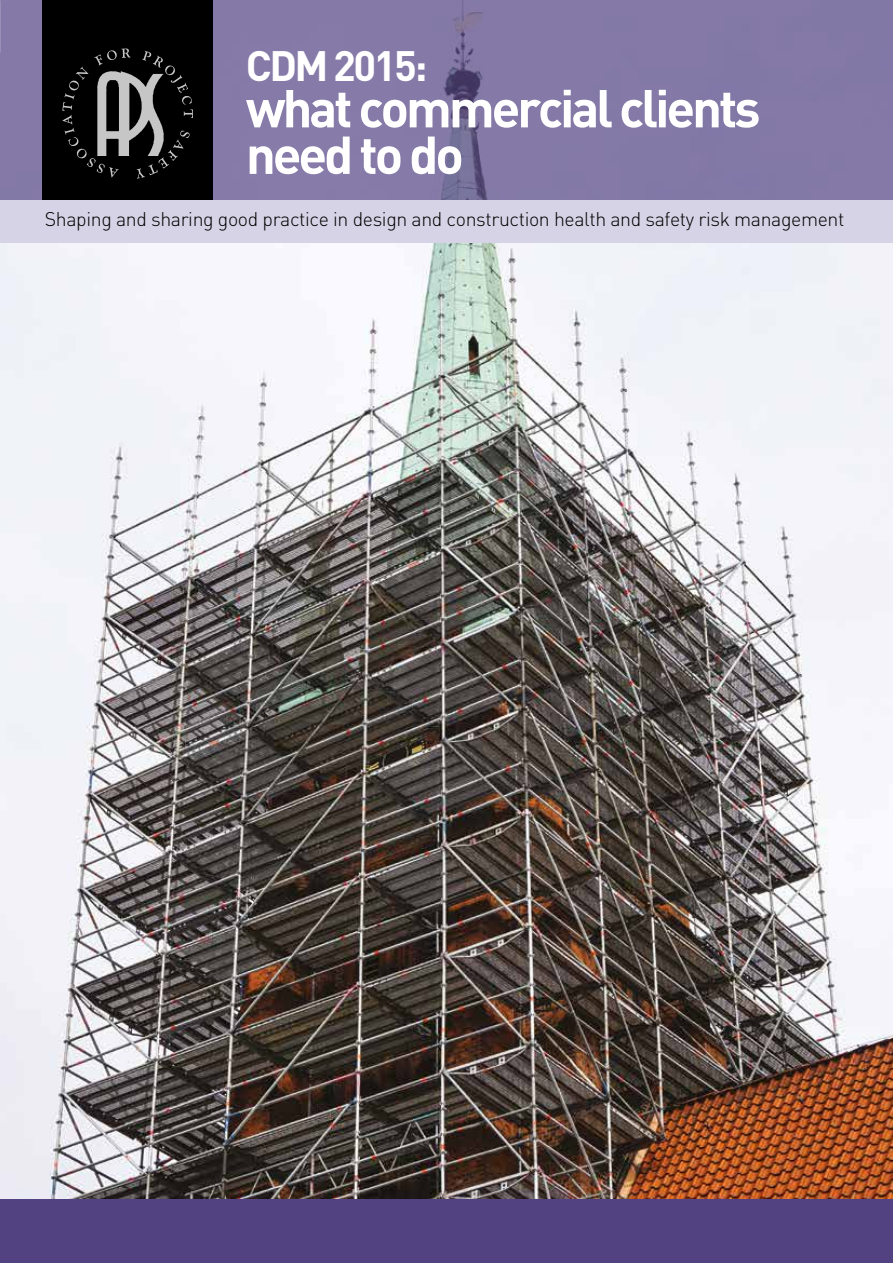
<style>
.page{position:relative;width:893px;height:1263px;background:#fff}
.page>*{position:absolute;margin:0;border:0;box-sizing:border-box;transform-origin:0 0}
.t1{font:700 52.5px/46.5px "DIN";letter-spacing:-.06em;color:#fff}
.t2{font:700 42px "DIN";letter-spacing:-.06em;color:#fff}
.t3{font:300 19.5px "DIN";letter-spacing:-.02em;color:#000}
</style>
<div class="page">
<img style="left:0;top:242px;width:893px;height:957px">
<div style="left:0;top:1199px;width:893px;height:64px;background:#524282"></div>
<div style="left:0;top:200px;width:893px;height:42px;background:#d7d3e6"></div>
<div style="left:0;top:0;width:893px;height:200px;background:#8479a7"></div>
<div style="left:43px;top:0;width:170px;height:200px;background:#000"></div>
<img style="left:131px;top:74px;width:33px;height:66px">
<svg style="left:62px;top:49px;width:69px;height:128px"></svg>
<svg style="left:142px;top:51px;width:51px;height:67px"></svg>
<svg style="left:137px;top:131px;width:53px;height:48px"></svg>
<h2 class="t2" style="left:246px;top:38px;width:183px">CDM 2015:</h2>
<h1 class="t1" style="left:246px;top:83px;width:516px">what commercial clients need to do</h1>
<p class="t3" style="left:45px;top:207px;width:801px">Shaping and sharing good practice in design and construction health and safety risk management</p>
</div>
